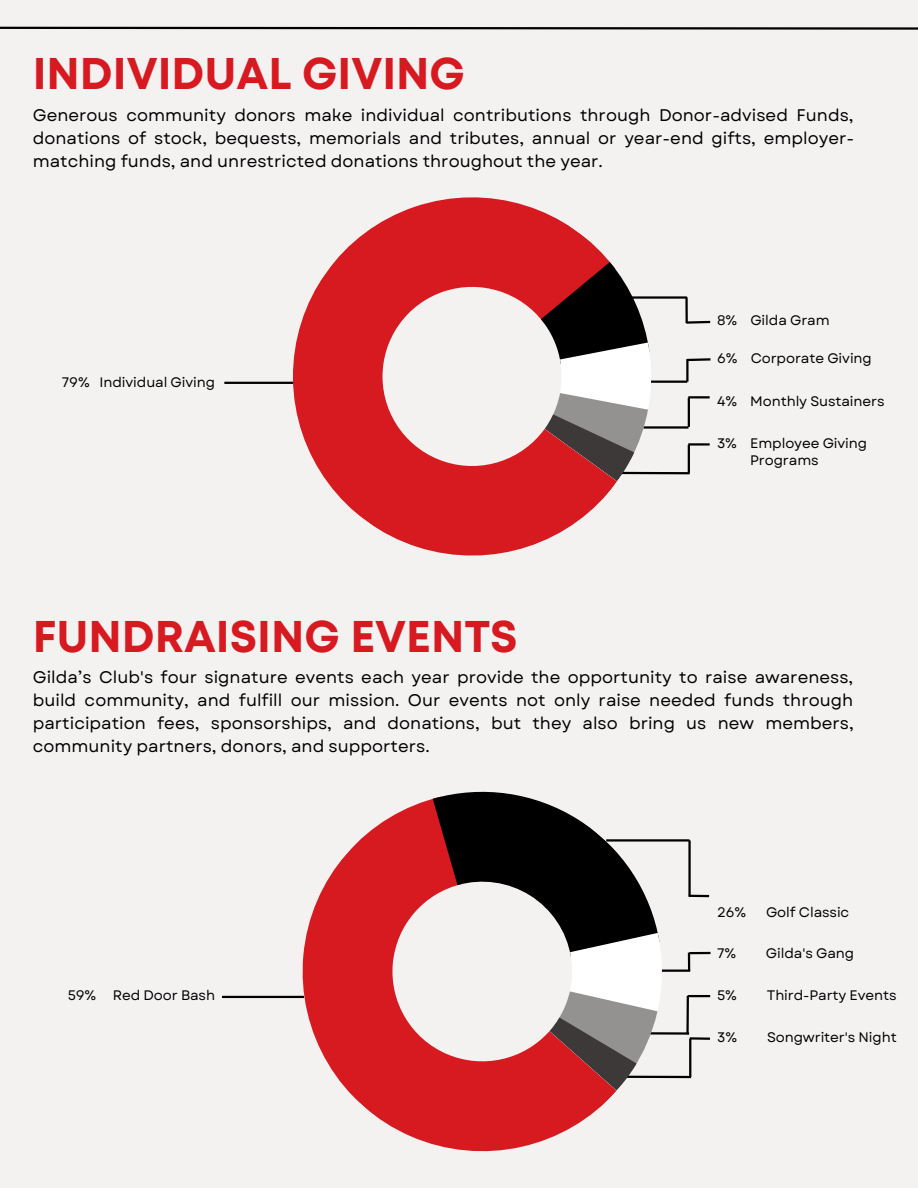
<style>
.page{position:relative;width:918px;height:1188px;background:#f4f1f1}
.page>*{position:absolute;margin:0;border:0;box-sizing:border-box;transform-origin:0 0}
.t1{font:700 44.4px "Mont";color:#d71920}
.t2{font:16.8px/23px "Garet";color:#000;text-align:justify}
.t3{font:13.8px "Garet";letter-spacing:-.005em;color:#000}
</style>
<div class="page">
<hr style="left:224px;top:382px;width:82px;height:2px;background:#000">
<hr style="left:643px;top:426px;width:45px;height:3px;background:#000">
<hr style="left:688px;top:445px;width:2px;height:28px;background:#000">
<hr style="left:619px;top:472px;width:71px;height:2px;background:#000">
<hr style="left:688px;top:443px;width:22px;height:3px;background:#000">
<hr style="left:688px;top:398px;width:2px;height:29px;background:#000">
<svg style="left:0;top:26px;width:918px;height:4px"></svg>
<hr style="left:608px;top:296px;width:79px;height:3px;background:#000">
<hr style="left:688px;top:396px;width:22px;height:2px;background:#000">
<hr style="left:643px;top:381px;width:44px;height:2px;background:#000">
<hr style="left:686px;top:359px;width:3px;height:23px;background:#000">
<svg style="left:686px;top:358px;width:25px;height:4px"></svg>
<svg style="left:685px;top:320px;width:26px;height:4px"></svg>
<hr style="left:685px;top:297px;width:3px;height:26px;background:#000">
<svg style="left:292px;top:197px;width:325px;height:359px;fill:#d71920"></svg>
<svg style="left:541px;top:262px;width:112px;height:219px"></svg>
<hr style="left:222px;top:996px;width:82px;height:2px;background:#000">
<hr style="left:689px;top:1039px;width:2px;height:38px;background:#000">
<hr style="left:619px;top:1076px;width:72px;height:2px;background:#000">
<hr style="left:690px;top:1037px;width:20px;height:3px;background:#000">
<hr style="left:688px;top:995px;width:22px;height:2px;background:#000">
<hr style="left:618px;top:1032px;width:71px;height:3px;background:#000">
<hr style="left:628px;top:970px;width:62px;height:2px;background:#000">
<hr style="left:606px;top:839px;width:83px;height:3px;background:#000">
<hr style="left:686px;top:996px;width:3px;height:38px;background:#000">
<svg style="left:688px;top:953px;width:2px;height:17px"></svg>
<hr style="left:689px;top:952px;width:22px;height:2px;background:#000">
<svg style="left:296px;top:798px;width:320px;height:354px;fill:#d71920"></svg>
<svg style="left:433px;top:791px;width:231px;height:300px"></svg>
<hr style="left:689px;top:895px;width:20px;height:2px;background:#000">
<hr style="left:688px;top:840px;width:3px;height:57px;background:#000">
<p class="t1" style="left:33px;top:57px;width:434px">INDIVIDUAL GIVING</p>
<p class="t2" style="left:33px;top:103px;width:823px">Generous community donors make individual contributions through Donor-advised Funds, donations of stock, bequests, memorials and tributes, annual or year-end gifts, employer&shy;matching funds, and unrestricted donations throughout the year.</p>
<p class="t3" style="left:62px;top:372px;width:155px">79% Individual Giving</p>
<p class="t1" style="left:33px;top:620px;width:486px">FUNDRAISING EVENTS</p>
<p class="t3" style="left:717px;top:310px;width:114px">8% Gilda Gram</p>
<p class="t3" style="left:717px;top:349px;width:156px">6% Corporate Giving</p>
<p class="t3" style="left:717px;top:391px;width:169px">4% Monthly Sustainers</p>
<p class="t3" style="left:717px;top:433px;width:152px">3% Employee Giving</p>
<p class="t3" style="left:750px;top:451px;width:70px">Programs</p>
<p class="t2" style="left:33px;top:666px;width:823px">Gilda’s Club's four signature events each year provide the opportunity to raise awareness, build community, and fulfill our mission. Our events not only raise needed funds through participation fees, sponsorships, and donations, but they also bring us new members, community partners, donors, and supporters.</p>
<p class="t3" style="left:717px;top:902px;width:31px">26%</p>
<p class="t3" style="left:766px;top:902px;width:85px">Golf Classic</p>
<p class="t3" style="left:68px;top:986px;width:149px">59% Red Door Bash</p>
<p class="t3" style="left:717px;top:943px;width:21px">7%</p>
<p class="t3" style="left:766px;top:943px;width:90px">Gilda's Gang</p>
<p class="t3" style="left:717px;top:986px;width:21px">5%</p>
<p class="t3" style="left:767px;top:986px;width:132px">Third-Party Events</p>
<p class="t3" style="left:717px;top:1028px;width:21px">3%</p>
<p class="t3" style="left:767px;top:1028px;width:131px">Songwriter's Night</p>
</div>
